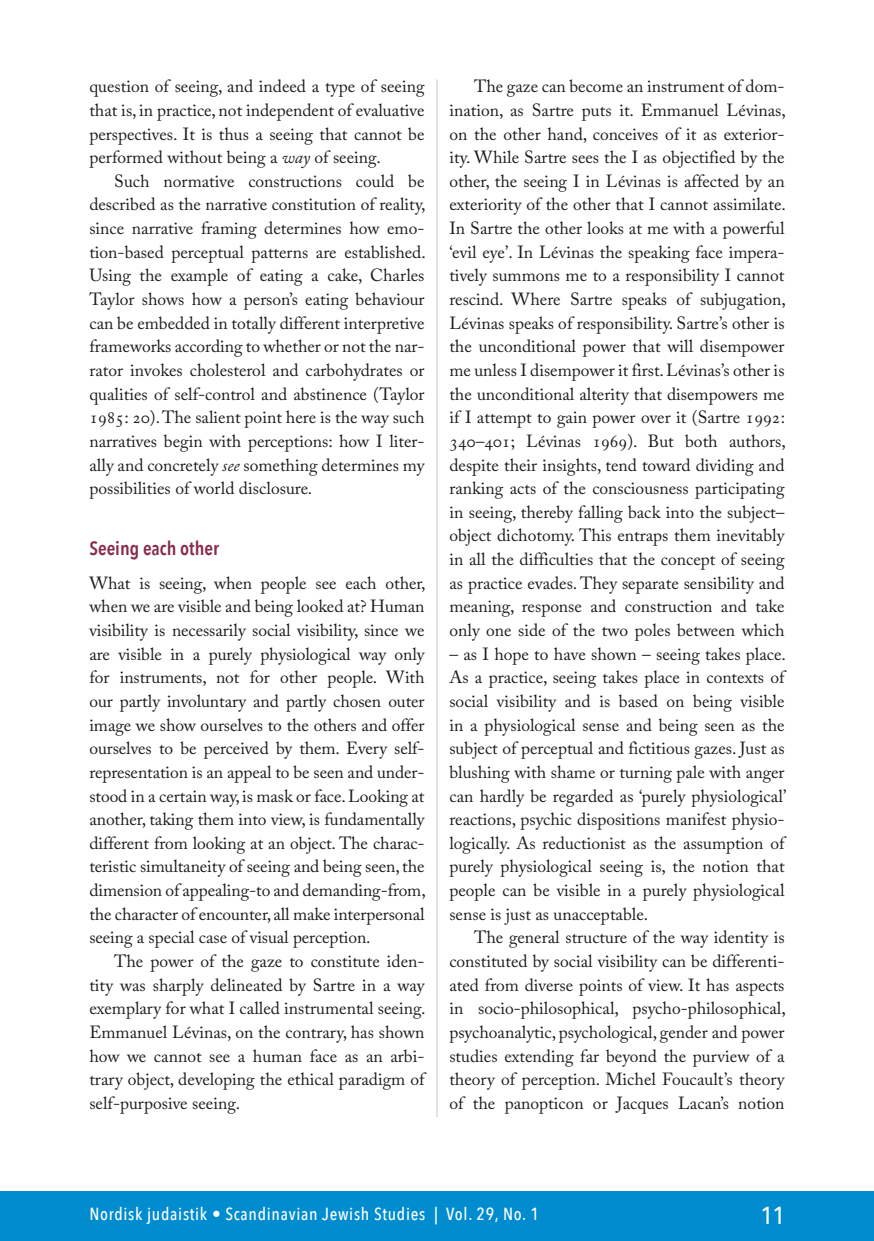
<style>
.page{position:relative;width:874px;height:1241px;background:#fff}
.page>*{position:absolute;margin:0;border:0;box-sizing:border-box;transform-origin:0 0}
.t1{font:500 24.5px "Avenir Next Condensed";color:#fff}
.t2{font:600 19.25px "Avenir Next Condensed";color:#882b4c}
.t3{font:17.5px/23.6px "Adobe Caslon Pro";color:#1d1d1b;text-align:justify}
.t4{font:500 17.5px "Avenir Next Condensed";letter-spacing:.04em;color:#fff}
.s1{font-style:italic}
</style>
<div class="page">
<div style="left:0;top:1191px;width:873px;height:49px;background:#008ccf"></div>
<hr style="left:436px;top:79px;width:1px;height:1037px;background:#d0d0d0">
<p class="t3" style="left:89px;top:74px;width:336px">question of seeing, and indeed a type of seeing that is, in practice, not independent of evaluative perspectives. It is thus a seeing that cannot be performed without being a <span class="s1">way</span> of seeing.</p>
<p class="t3" style="left:89px;top:169px;width:338px;text-indent:25px">Such normative constructions could be described as the narrative constitution of reality, since narrative framing determines how emo&shy;tion-based perceptual patterns are established.<br>Using the example of eating a cake, Charles Taylor shows how a person’s eating behaviour can be embedded in totally different interpretive frameworks according to whether or not the nar&shy;rator invokes cholesterol and carbohydrates or qualities of self-control and abstinence (Taylor 1985: 20). The salient point here is the way such narratives begin with perceptions: how I liter&shy;ally and concretely <span class="s1">see</span> something determines my possibilities of world disclosure.</p>
<p class="t2" style="left:89px;top:532px;width:131px">Seeing each other</p>
<p class="t3" style="left:89px;top:571px;width:338px">What is seeing, when people see each other, when we are visible and being looked at? Human visibility is necessarily social visibility, since we are visible in a purely physiological way only for instruments, not for other people. With our partly involuntary and partly chosen outer image we show ourselves to the others and offer ourselves to be perceived by them. Every self&shy;representation is an appeal to be seen and under&shy;stood in a certain way, is mask or face. Looking at another, taking them into view, is fundamentally different from looking at an object. The charac&shy;teristic simultaneity of seeing and being seen, the dimension of appealing-to and demanding-from, the character of encounter, all make interpersonal seeing a special case of visual perception.</p>
<p class="t3" style="left:89px;top:949px;width:338px;text-indent:25px">The power of the gaze to constitute iden&shy;tity was sharply delineated by Sartre in a way exemplary for what I called instrumental seeing.<br>Emmanuel Lévinas, on the contrary, has shown how we cannot see a human face as an arbi&shy;trary object, developing the ethical paradigm of self-purposive seeing.</p>
<p class="t3" style="left:449px;top:74px;width:338px;text-indent:25px">The gaze can become an instrument of dom&shy;ination, as Sartre puts it. Emmanuel Lévinas, on the other hand, conceives of it as exterior&shy;ity. While Sartre sees the I as objectified by the other, the seeing I in Lévinas is affected by an exteriority of the other that I cannot assimilate.<br>In Sartre the other looks at me with a powerful ‘evil eye’. In Lévinas the speaking face impera&shy;tively summons me to a responsibility I cannot rescind. Where Sartre speaks of subjugation, Lévinas speaks of responsibility. Sartre’s other is the unconditional power that will disempower me unless I disempower it first. Lévinas’s other is the unconditional alterity that disempowers me if I attempt to gain power over it (Sartre 1992:<br>340–401; Lévinas 1969). But both authors, despite their insights, tend toward dividing and ranking acts of the consciousness participating in seeing, thereby falling back into the subject– object dichotomy. This entraps them inevitably in all the difficulties that the concept of seeing as practice evades. They separate sensibility and meaning, response and construction and take only one side of the two poles between which</p>
<p class="t3" style="left:449px;top:641px;width:338px">– as I hope to have shown – seeing takes place.<br>As a practice, seeing takes place in contexts of social visibility and is based on being visible in a physiological sense and being seen as the subject of perceptual and fictitious gazes. Just as blushing with shame or turning pale with anger can hardly be regarded as ‘purely physiological’ reactions, psychic dispositions manifest physio&shy;logically. As reductionist as the assumption of purely physiological seeing is, the notion that people can be visible in a purely physiological sense is just as unacceptable.</p>
<p class="t3" style="left:449px;top:925px;width:338px;text-indent:25px">The general structure of the way identity is constituted by social visibility can be differenti&shy;ated from diverse points of view. It has aspects in socio-philosophical, psycho-philosophical, psychoanalytic, psychological, gender and power studies extending far beyond the purview of a theory of perception. Michel Foucault’s theory of the panopticon or Jacques Lacan’s notion</p>
<p class="t4" style="left:89px;top:1203px;width:450px">Nordisk judaistik • Scandinavian Jewish Studies | Vol. 29, No. 1</p>
<h1 class="t1" style="left:760px;top:1200px;width:25px">11</h1>
</div>
